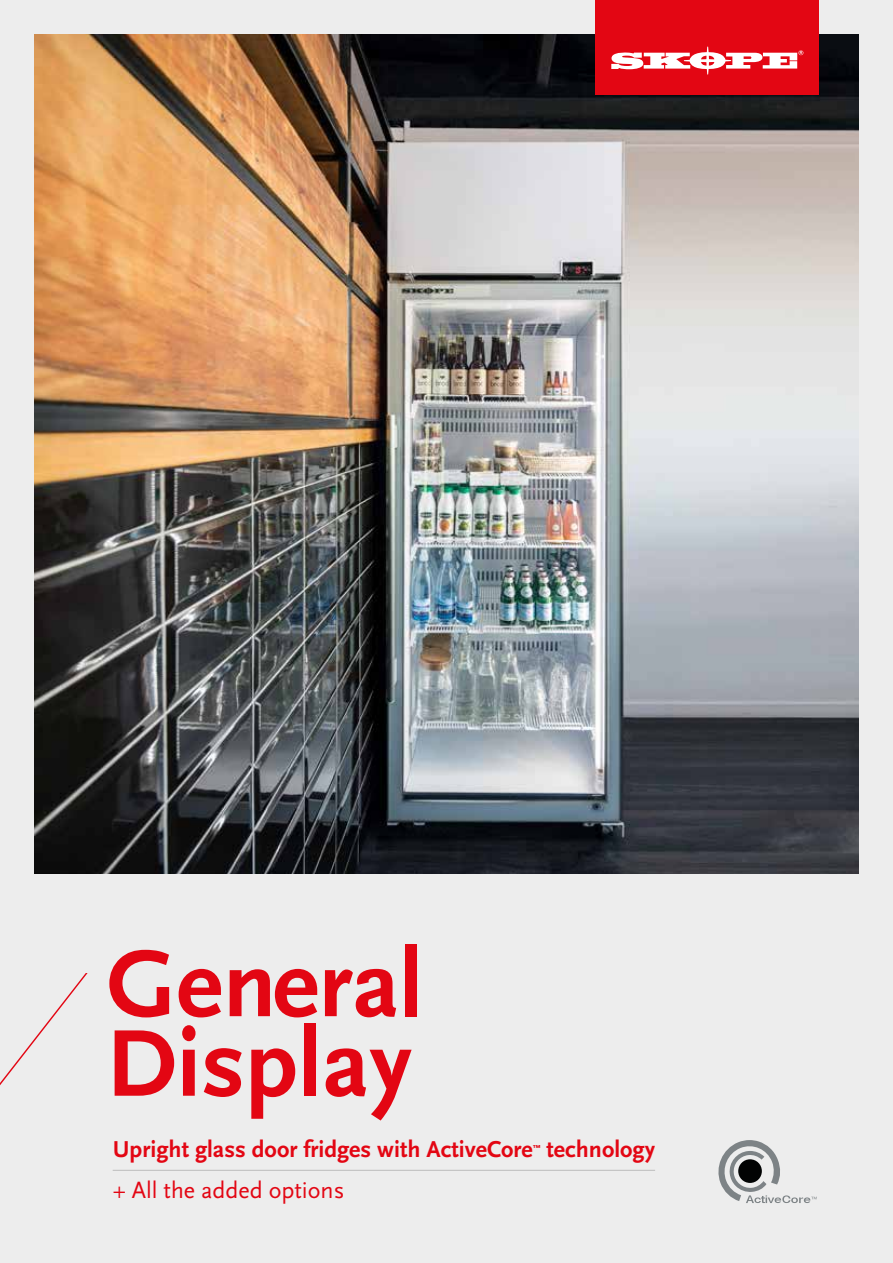
<style>
.page{position:relative;width:893px;height:1263px;background:#ededed}
.page>*{position:absolute;margin:0;border:0;box-sizing:border-box;transform-origin:0 0}
.t1{font:700 98.85px/79.5px "Scala Sans LF";color:#e30613}
.t2{font:700 24px "Scala Sans LF";color:#e30613}
.t3{font:24px "Scala Sans LF";color:#e30613}
.t4{font:700 9px "Scala Sans LF";color:#e30613}
</style>
<div class="page">
<img style="left:34px;top:34px;width:825px;height:840px">
<div style="left:595px;top:0;width:224px;height:94px;background:#e30613"></div>
<svg style="left:611px;top:47px;width:192px;height:28px"></svg>
<svg style="left:0;top:973px;width:88px;height:112px"></svg>
<hr style="left:113px;top:1170px;width:542px;height:1px;background:#bcbcbc">
<svg style="left:718px;top:1140px;width:99px;height:63px"></svg>
<h1 class="t1" style="left:106px;top:944px;width:318px">General<br>Display</h1>
<p class="t2" style="left:113px;top:1135px;width:422px">Upright glass door fridges with ActiveCore</p>
<p class="t4" style="left:533px;top:1143px;width:9px">™</p>
<p class="t2" style="left:547px;top:1135px;width:110px">technology</p>
<p class="t3" style="left:113px;top:1175px;width:233px">+ All the added options</p>
</div>
